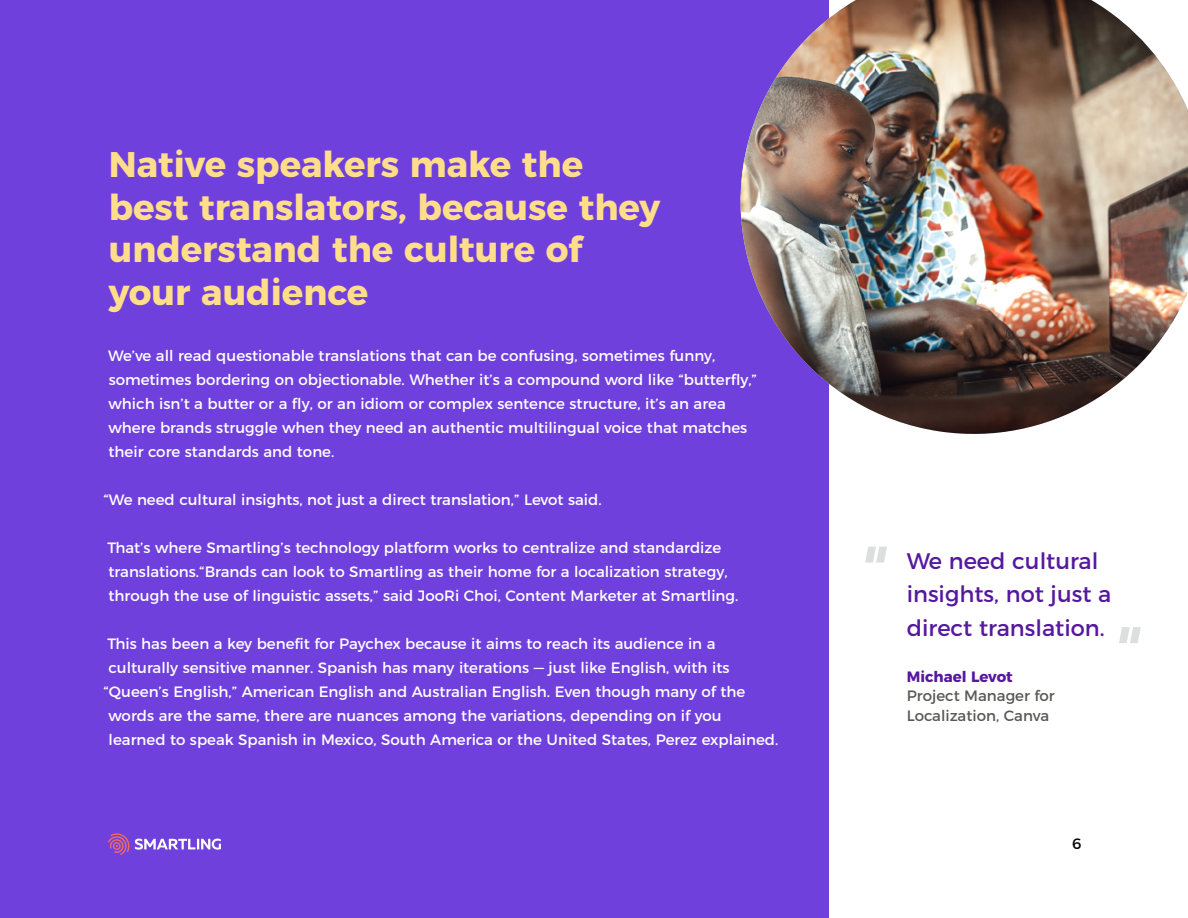
<style>
.page{position:relative;width:1188px;height:918px;background:#fff}
.page>*{position:absolute;margin:0;border:0;box-sizing:border-box;transform-origin:0 0}
.t1{font:italic 700 57.6px "Montserrat";color:#dddfdf}
.t2{font:700 35.55px/42.8px "Montserrat";color:#ffde8a}
.t3{font:22.5px/33.8px "Montserrat";color:#56189e}
.t4{font:15px/24px "Montserrat";color:#fff}
.t5{font:15px/19.5px "Montserrat";color:#595a55}
.t6{font:700 15px "Montserrat";color:#56189e}
.t7{font:15px "Montserrat";color:#000}
</style>
<div class="page">
<div style="left:0;top:0;width:829px;height:918px;background:#7040dc"></div>
<img style="left:740px;top:0;width:448px;height:434px">
<svg style="left:108px;top:833px;width:113px;height:22px"></svg>
<h2 class="t2" style="left:109px;top:140px;width:553px">Native speakers make the best translators, because they understand the culture of your audience</h2>
<p class="t4" style="left:108px;top:342px;width:650px">We’ve all read questionable translations that can be confusing, sometimes funny, sometimes bordering on objectionable. Whether it’s a compound word like “butterfly,” which isn’t a butter or a fly, or an idiom or complex sentence structure, it’s an area where brands struggle when they need an authentic multilingual voice that matches their core standards and tone.</p>
<p class="t4" style="left:104px;top:486px;width:500px">“We need cultural insights, not just a direct translation,” Levot said.</p>
<p class="t4" style="left:108px;top:534px;width:632px">That’s where Smartling’s technology platform works to centralize and standardize translations.“Brands can look to Smartling as their home for a localization strategy, through the use of linguistic assets,” said JooRi Choi, Content Marketer at Smartling.</p>
<p class="t4" style="left:108px;top:630px;width:610px">This has been a key benefit for Paychex because it aims to reach its audience in a</p>
<p class="t4" style="left:108px;top:654px;width:623px">culturally sensitive manner. Spanish has many iterations — just like English, with its</p>
<p class="t4" style="left:104px;top:678px;width:643px">“Queen’s English,” American English and Australian English. Even though many of the</p>
<p class="t4" style="left:109px;top:702px;width:615px">words are the same, there are nuances among the variations, depending on if you</p>
<p class="t4" style="left:109px;top:726px;width:671px">learned to speak Spanish in Mexico, South America or the United States, Perez explained.</p>
<h1 class="t1" style="left:860px;top:520px;width:27px">"</h1>
<h3 class="t3" style="left:907px;top:542px;width:206px">We need cultural insights, not just a direct translation.</h3>
<p class="t6" style="left:907px;top:664px;width:108px">Michael Levot</p>
<p class="t5" style="left:907px;top:685px;width:150px">Project Manager for<br>Localization, Canva</p>
<h1 class="t1" style="left:1114px;top:601px;width:27px">"</h1>
<p class="t7" style="left:1072px;top:831px;width:11px">6</p>
</div>
